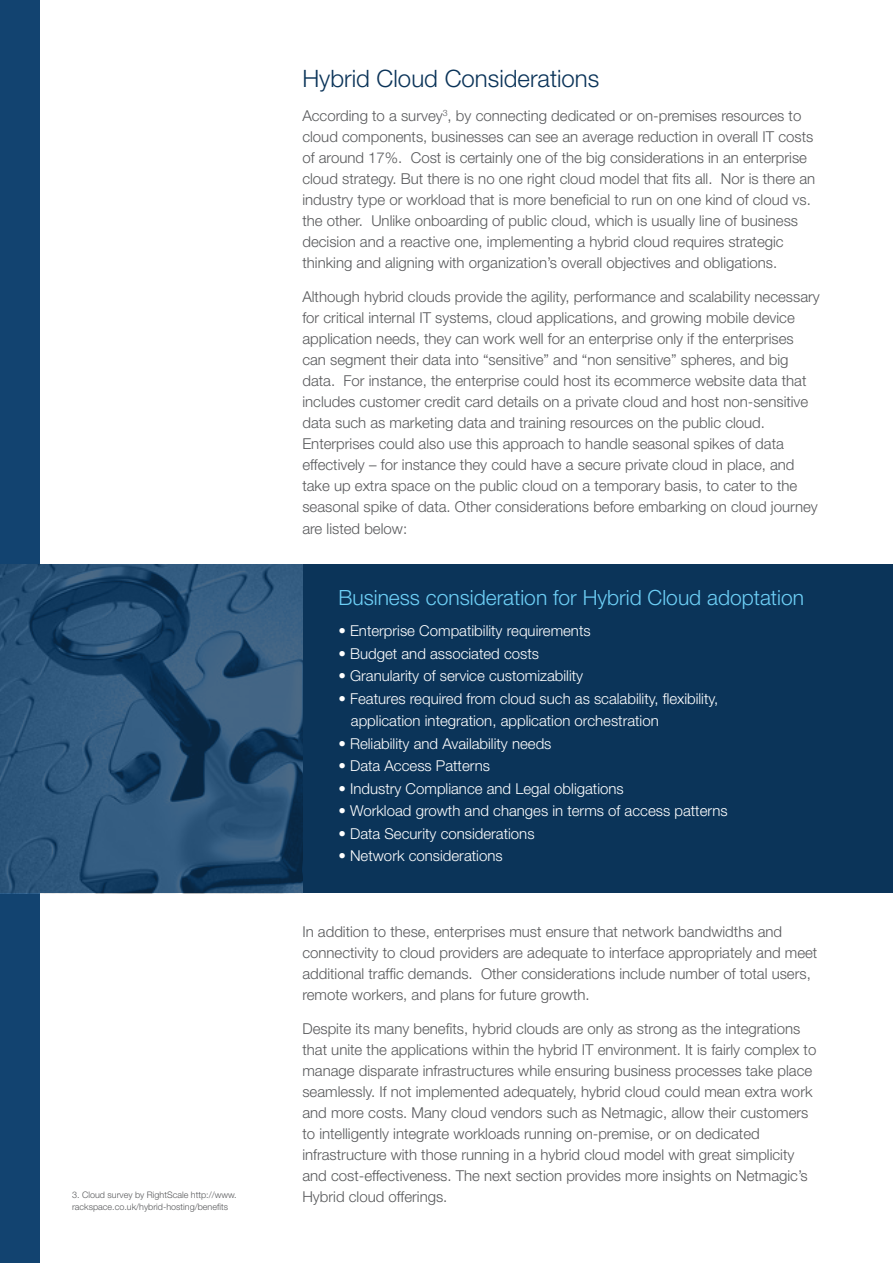
<style>
.page{position:relative;width:893px;height:1263px;background:#124370}
.page>*{position:absolute;margin:0;border:0;box-sizing:border-box;transform-origin:0 0}
.t1{font:300 24px "Helvetica Neue";color:#0b3459}
.t2{font:300 21px "Helvetica Neue";color:#6dcff6}
.t3{font:300 15px/21px "Helvetica Neue";color:#58595b}
.t4{font:300 15px/22.5px "Helvetica Neue";color:#fff}
.t5{font:300 9px/12px "Helvetica Neue";color:#58595b}
</style>
<div class="page">
<div style="left:40px;top:0;width:853px;height:1263px;background:#fff"></div>
<div style="left:302px;top:564px;width:591px;height:329px;background:#0b3459"></div>
<img style="left:0;top:564px;width:302px;height:329px">
<p class="t5" style="left:72px;top:1189px;width:166px">3. Cloud survey by RightScale http://www. rackspace.co.uk/hybrid-hosting/benefits</p>
<h1 class="t1" style="left:302px;top:64px;width:298px">Hybrid Cloud Considerations</h1>
<p class="t3" style="left:302px;top:105px;width:514px">According to a survey<sup>3</sup>, by connecting dedicated or on-premises resources to cloud components, businesses can see an average reduction in overall IT costs of around 17%. Cost is certainly one of the big considerations in an enterprise cloud strategy. But there is no one right cloud model that fits all. Nor is there an industry type or workload that is more beneficial to run on one kind of cloud vs. the other. Unlike onboarding of public cloud, which is usually line of business decision and a reactive one, implementing a hybrid cloud requires strategic thinking and aligning with organization’s overall objectives and obligations.</p>
<p class="t3" style="left:302px;top:285px;width:519px">Although hybrid clouds provide the agility, performance and scalability necessary for critical internal IT systems, cloud applications, and growing mobile device application needs, they can work well for an enterprise only if the enterprises can segment their data into “sensitive” and “non sensitive” spheres, and big data. For instance, the enterprise could host its ecommerce website data that includes customer credit card details on a private cloud and host non-sensitive data such as marketing data and training resources on the public cloud.<br>Enterprises could also use this approach to handle seasonal spikes of data effectively – for instance they could have a secure private cloud in place, and take up extra space on the public cloud on a temporary basis, to cater to the seasonal spike of data. Other considerations before embarking on cloud journey</p>
<p class="t3" style="left:302px;top:518px;width:106px">are listed below:</p>
<h2 class="t2" style="left:338px;top:585px;width:467px">Business consideration for Hybrid Cloud adoptation</h2>
<p class="t4" style="left:338px;top:619px;width:254px">• Enterprise Compatibility requirements</p>
<p class="t4" style="left:338px;top:642px;width:202px">• Budget and associated costs</p>
<p class="t4" style="left:338px;top:664px;width:246px">• Granularity of service customizability</p>
<p class="t4" style="left:351px;top:687px;width:369px;text-indent:-13px">• Features required from cloud such as scalability, flexibility, application integration, application orchestration</p>
<p class="t4" style="left:338px;top:732px;width:215px">• Reliability and Availability needs</p>
<p class="t4" style="left:338px;top:754px;width:153px">• Data Access Patterns</p>
<p class="t4" style="left:338px;top:777px;width:287px">• Industry Compliance and Legal obligations</p>
<p class="t4" style="left:338px;top:799px;width:391px">• Workload growth and changes in terms of access patterns</p>
<p class="t4" style="left:338px;top:822px;width:198px">• Data Security considerations</p>
<p class="t4" style="left:338px;top:844px;width:166px">• Network considerations</p>
<p class="t3" style="left:302px;top:920px;width:516px">In addition to these, enterprises must ensure that network bandwidths and connectivity to cloud providers are adequate to interface appropriately and meet additional traffic demands. Other considerations include number of total users, remote workers, and plans for future growth.</p>
<p class="t3" style="left:302px;top:1017px;width:515px">Despite its many benefits, hybrid clouds are only as strong as the integrations that unite the applications within the hybrid IT environment. It is fairly complex to manage disparate infrastructures while ensuring business processes take place seamlessly. If not implemented adequately, hybrid cloud could mean extra work and more costs. Many cloud vendors such as Netmagic, allow their customers to intelligently integrate workloads running on-premise, or on dedicated infrastructure with those running in a hybrid cloud model with great simplicity and cost-effectiveness. The next section provides more insights on Netmagic’s Hybrid cloud offerings.</p>
</div>
